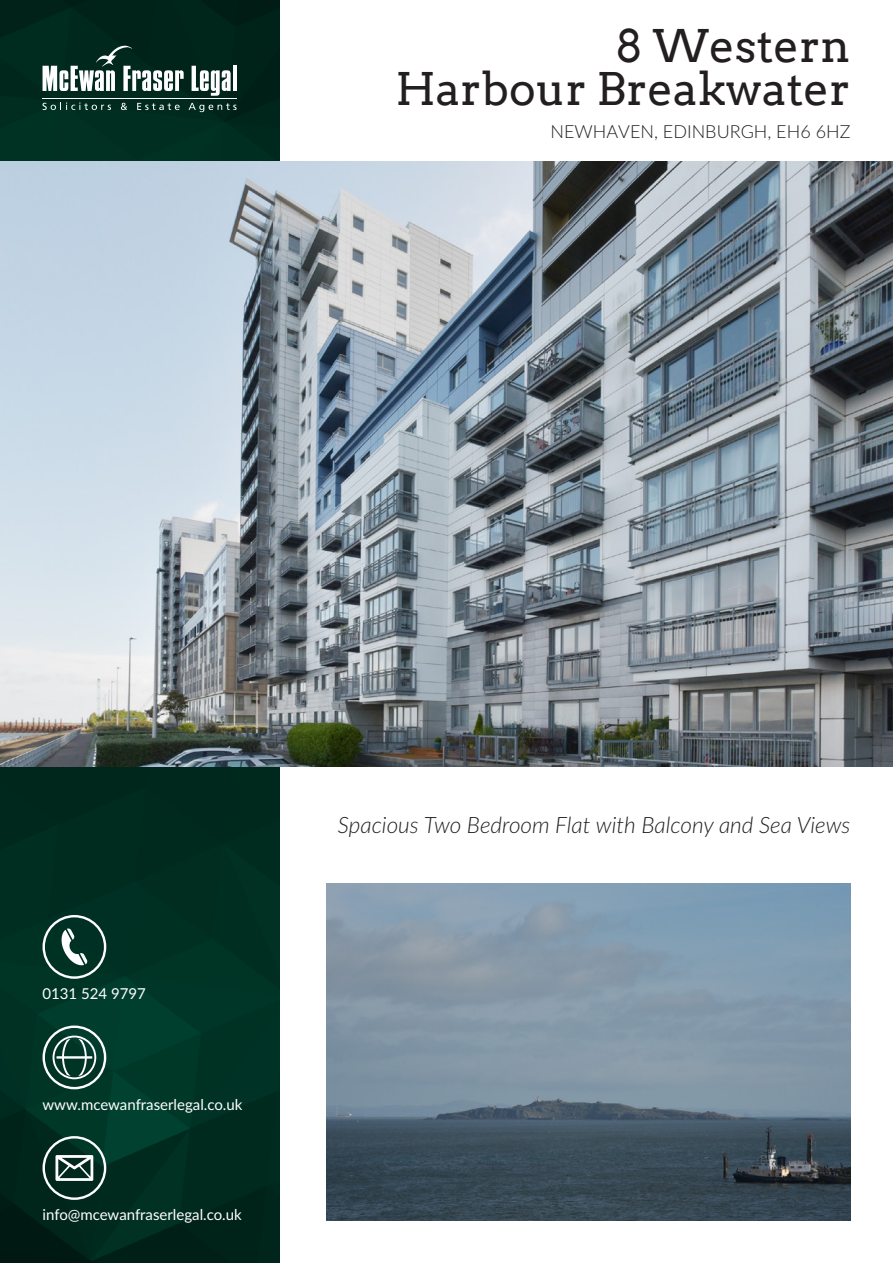
<style>
.page{position:relative;width:893px;height:1263px;background:#fff}
.page>*{position:absolute;margin:0;border:0;box-sizing:border-box;transform-origin:0 0}
.t1{font:45px/43.5px "Arvo";color:#231f20;text-align:right}
.t2{font:italic 300 22.5px "Lato";color:#231f20}
.t3{font:300 18px "Lato";color:#231f20}
.t4{font:15px "Lato";color:#fff}
</style>
<div class="page">
<img style="left:0;top:0;width:279px;height:1263px">
<img style="left:0;top:162px;width:893px;height:605px">
<svg style="left:43px;top:46px;width:141px;height:45px"></svg>
<svg style="left:192px;top:66px;width:39px;height:30px"></svg>
<hr style="left:233px;top:66px;width:4px;height:25px;background:#fff">
<hr style="left:43px;top:98px;width:194px;height:1px;background:#fff">
<svg style="left:43px;top:102px;width:68px;height:8px"></svg>
<svg style="left:121px;top:103px;width:6px;height:7px"></svg>
<svg style="left:137px;top:103px;width:43px;height:7px"></svg>
<svg style="left:189px;top:103px;width:48px;height:9px"></svg>
<img style="left:326px;top:883px;width:524px;height:337px">
<svg style="left:43px;top:915px;width:63px;height:64px;background:#335a4f"></svg>
<svg style="left:43px;top:1025px;width:63px;height:64px;background:#3a6559"></svg>
<svg style="left:43px;top:1136px;width:63px;height:64px;background:#3a5b52"></svg>
<h1 class="t1" style="left:395px;top:24px;width:457px">8 Western<br>Harbour Breakwater</h1>
<p class="t3" style="left:551px;top:119px;width:301px">NEWHAVEN, EDINBURGH, EH6 6HZ</p>
<p class="t4" style="left:43px;top:983px;width:105px">0131 524 9797</p>
<p class="t4" style="left:43px;top:1094px;width:201px">www.mcewanfraserlegal.co.uk</p>
<p class="t4" style="left:43px;top:1204px;width:201px">info@mcewanfraserlegal.co.uk</p>
<h2 class="t2" style="left:338px;top:809px;width:514px">Spacious Two Bedroom Flat with Balcony and Sea Views</h2>
</div>
